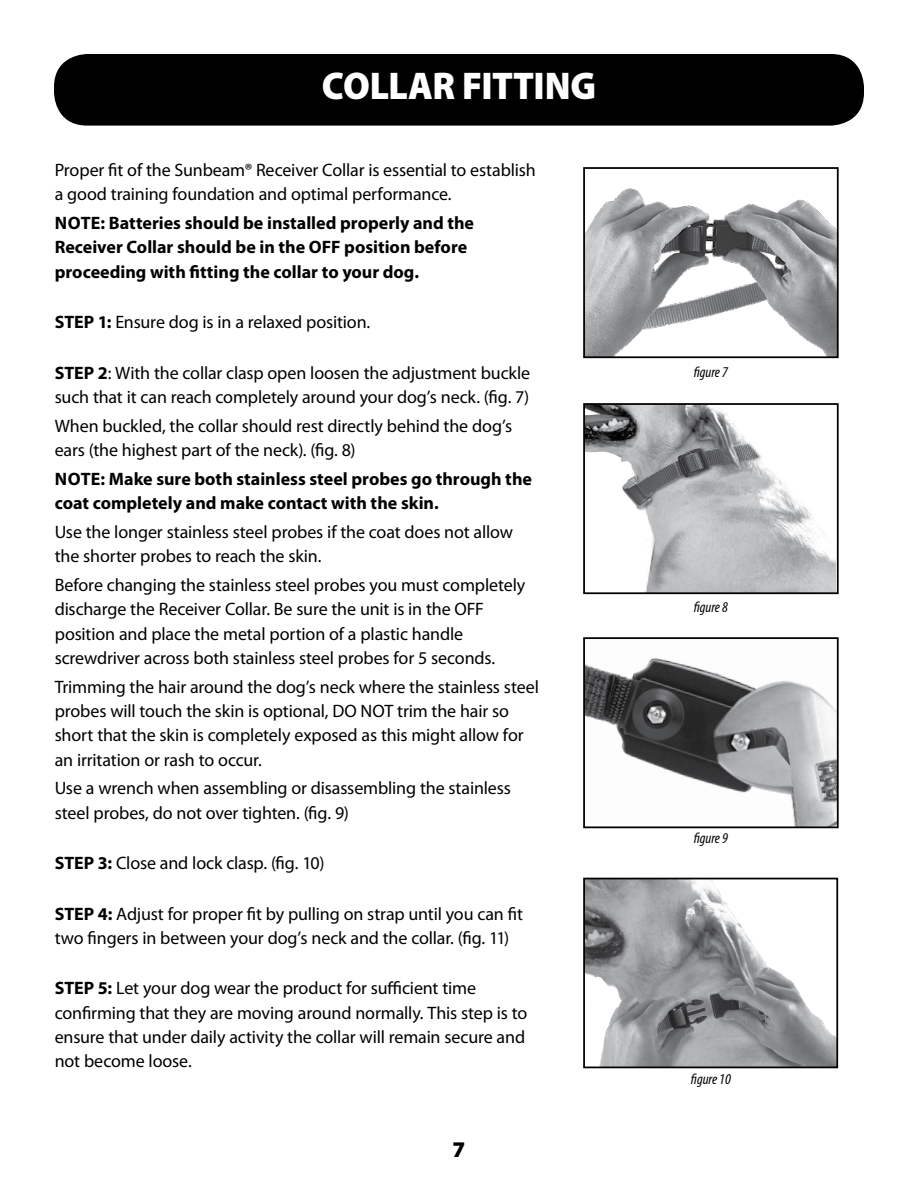
<style>
.page{position:relative;width:918px;height:1188px;background:#fff}
.page>*{position:absolute;margin:0;border:0;box-sizing:border-box;transform-origin:0 0}
.t1{font:900 38.85px "Myriad Pro";letter-spacing:-.015em;color:#fff;scale:.95 1}
.t2{font:900 22.5px "Myriad Pro";color:#000}
.t3{font:18px/24.3px "Myriad Pro";letter-spacing:-.01em;color:#000}
.t4{font:700 18px/24.3px "Myriad Pro";color:#000}
.t5{font:italic condensed 15px "Myriad Pro";color:#000}
.s1{font-weight:700}
</style>
<div class="page">
<div style="left:54px;top:54px;width:810px;height:72px;background:#000;border-radius:33px"></div>
<img style="left:586px;top:406px;width:249px;height:185px">
<div style="left:583px;top:403px;width:256px;height:191px;border:2px solid #000"></div>
<img style="left:586px;top:658px;width:250px;height:167px">
<div style="left:583px;top:637px;width:256px;height:191px;border:2px solid #000"></div>
<img style="left:586px;top:188px;width:250px;height:167px">
<div style="left:583px;top:167px;width:256px;height:191px;border:2px solid #000"></div>
<img style="left:586px;top:881px;width:249px;height:184px">
<div style="left:583px;top:878px;width:255px;height:190px;border:2px solid #000"></div>
<h1 class="t1" style="left:322px;top:60px;width:290px">COLLAR FITTING</h1>
<p class="t3" style="left:55px;top:158px;width:483px">Proper fit of the Sunbeam® Receiver Collar is essential to establish a good training foundation and optimal performance.</p>
<p class="t4" style="left:55px;top:210px;width:421px">Note: Batteries should be installed properly and the<br>Receiver Collar should be in the OFF position before proceeding with fitting the collar to your dog.</p>
<p class="t3" style="left:55px;top:310px;width:317px"><span class="s1">STEP 1:</span> Ensure dog is in a relaxed position.</p>
<p class="t3" style="left:55px;top:360px;width:477px"><span class="s1">STEP 2</span>: With the collar clasp open loosen the adjustment buckle such that it can reach completely around your dog’s neck. (fig. 7)</p>
<p class="t3" style="left:55px;top:413px;width:459px">When buckled, the collar should rest directly behind the dog’s ears (the highest part of the neck). (fig. 8)</p>
<p class="t4" style="left:55px;top:466px;width:479px">Note: Make sure both stainless steel probes go through the coat completely and make contact with the skin.</p>
<p class="t3" style="left:55px;top:520px;width:460px">Use the longer stainless steel probes if the coat does not allow the shorter probes to reach the skin.</p>
<p class="t3" style="left:55px;top:573px;width:472px">Before changing the stainless steel probes you must completely discharge the Receiver Collar. Be sure the unit is in the OFF position and place the metal portion of a plastic handle screwdriver across both stainless steel probes for 5 seconds.</p>
<p class="t3" style="left:55px;top:674px;width:486px">Trimming the hair around the dog’s neck where the stainless steel probes will touch the skin is optional, DO NOT trim the hair so short that the skin is completely exposed as this might allow for an irritation or rash to occur.</p>
<p class="t3" style="left:55px;top:776px;width:458px">Use a wrench when assembling or disassembling the stainless steel probes, do not over tighten. (fig. 9)</p>
<p class="t3" style="left:55px;top:851px;width:271px"><span class="s1">STEP 3:</span> Close and lock clasp. (fig. 10)</p>
<p class="t3" style="left:55px;top:901px;width:470px"><span class="s1">STEP 4:</span> Adjust for proper fit by pulling on strap until you can fit two fingers in between your dog’s neck and the collar. (fig. 11)</p>
<p class="t3" style="left:55px;top:976px;width:474px"><span class="s1">STEP 5:</span> Let your dog wear the product for sufficient time confirming that they are moving around normally. This step is to ensure that under daily activity the collar will remain secure and not become loose.</p>
<p class="t2" style="left:453px;top:1135px;width:14px">7</p>
<p class="t5" style="left:694px;top:363px;width:36px">figure 7</p>
<p class="t5" style="left:694px;top:598px;width:36px">figure 8</p>
<p class="t5" style="left:694px;top:829px;width:36px">figure 9</p>
<p class="t5" style="left:691px;top:1070px;width:41px">figure 10</p>
</div>
